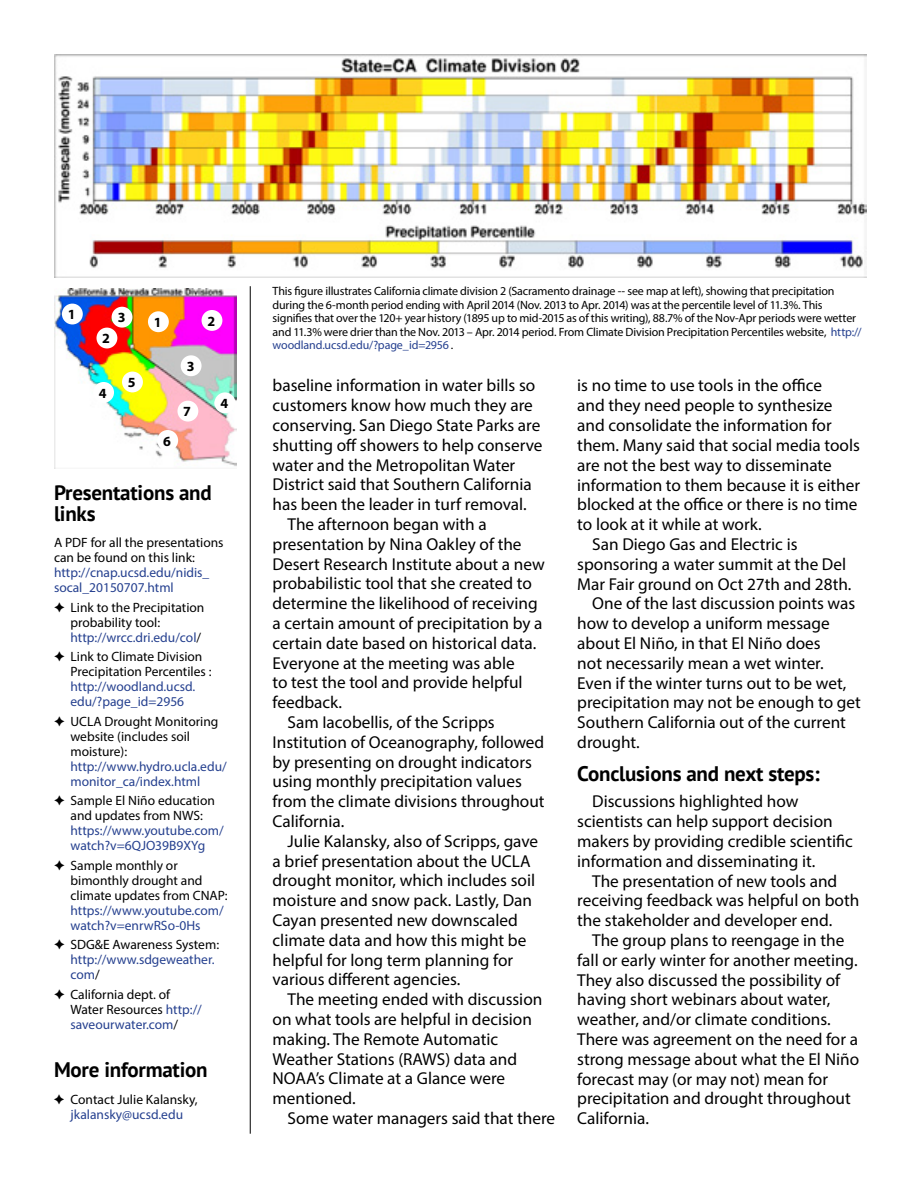
<style>
.page{position:relative;width:918px;height:1188px;background:#fff}
.page>*{position:absolute;margin:0;border:0;box-sizing:border-box;transform-origin:0 0}
.t1{font:700 21px/21px "PT Sans";letter-spacing:-.01em;color:#000}
.t2{font:17.25px/19.8px "Myriad Pro";color:#000}
.t3{font:700 14.1px "Myriad Pro";color:#000}
.t4{font:13.5px/15px "Myriad Pro";color:#000}
.t5{font:13.5px/15px "Myriad Pro";color:#25408f}
.t6{font:12px/13.5px "Myriad Pro";letter-spacing:-.015em;color:#000}
.s1{color:#25408f}
.s2{color:#000}
</style>
<div class="page">
<hr style="left:250px;top:286px;width:1px;height:848px;background:#000">
<img style="left:54px;top:54px;width:812px;height:223px">
<img style="left:54px;top:288px;width:182px;height:181px">
<div style="left:97px;top:328px;width:20px;height:20px;background:#fff;border-radius:50%"></div>
<div style="left:62px;top:304px;width:21px;height:20px;background:#fff;border-radius:50%"></div>
<div style="left:122px;top:372px;width:21px;height:20px;background:#fff;border-radius:50%"></div>
<div style="left:177px;top:401px;width:21px;height:21px;background:#fff;border-radius:50%"></div>
<div style="left:148px;top:311px;width:21px;height:21px;background:#fff;border-radius:50%"></div>
<div style="left:202px;top:310px;width:20px;height:21px;background:#fff;border-radius:50%"></div>
<div style="left:112px;top:307px;width:20px;height:21px;background:#fff;border-radius:50%"></div>
<div style="left:93px;top:382px;width:21px;height:21px;background:#fff;border-radius:50%"></div>
<div style="left:157px;top:430px;width:21px;height:21px;background:#fff;border-radius:50%"></div>
<div style="left:181px;top:355px;width:21px;height:21px;background:#fff;border-radius:50%"></div>
<div style="left:215px;top:392px;width:20px;height:21px;background:#fff;border-radius:50%"></div>
<p class="t3" style="left:68px;top:305px;width:9px">1</p>
<p class="t3" style="left:102px;top:329px;width:9px">2</p>
<p class="t3" style="left:99px;top:384px;width:9px">4</p>
<p class="t3" style="left:118px;top:308px;width:9px">3</p>
<p class="t3" style="left:154px;top:313px;width:9px">1</p>
<p class="t3" style="left:207px;top:312px;width:9px">2</p>
<p class="t3" style="left:128px;top:373px;width:9px">5</p>
<p class="t3" style="left:187px;top:357px;width:9px">3</p>
<p class="t3" style="left:163px;top:432px;width:9px">6</p>
<p class="t3" style="left:183px;top:402px;width:9px">7</p>
<p class="t3" style="left:220px;top:394px;width:9px">4</p>
<p class="t1" style="left:54px;top:482px;width:159px">Presentations and links</p>
<p class="t4" style="left:54px;top:535px;width:171px">A PDF for all the presentations can be found on this link:</p>
<p class="t5" style="left:54px;top:565px;width:157px">http://cnap.ucsd.edu/nidis_ socal_20150707.html</p>
<p class="t4" style="left:70px;top:599px;width:135px;text-indent:-16px">✦ Link to the Precipitation probability tool: <span class="s1">http://wrcc.dri.edu/col</span>/</p>
<p class="t4" style="left:70px;top:649px;width:143px;text-indent:-16px">✦ Link to Climate Division<br>Precipitation Percentiles :</p>
<p class="t5" style="left:70px;top:679px;width:126px">http://woodland.ucsd. edu/?page_id=2956</p>
<p class="t4" style="left:70px;top:713px;width:149px;text-indent:-16px">✦ UCLA Drought Monitoring website (includes soil moisture):</p>
<p class="t5" style="left:70px;top:758px;width:158px">http://www.hydro.ucla.edu/ monitor_ca/index.html</p>
<p class="t4" style="left:54px;top:793px;width:162px;text-align:center">✦ Sample El Niño education and updates from NWS:</p>
<p class="t5" style="left:70px;top:823px;width:155px">https://www.youtube.com/ watch?v=6QJO39B9XYg</p>
<p class="t4" style="left:70px;top:857px;width:159px;text-indent:-16px">✦ Sample monthly or bimonthly drought and climate updates from CNAP:</p>
<p class="t5" style="left:70px;top:902px;width:155px">https://www.youtube.com/ watch?v=enrwRSo-0Hs</p>
<p class="t5" style="left:70px;top:937px;width:150px;text-indent:-16px"><span class="s2">✦ SDG&amp;E Awareness System: </span>http://www.sdgeweather. com<span class="s2">/</span></p>
<p class="t4" style="left:70px;top:986px;width:133px;text-indent:-16px">✦ California dept. of<br>Water Resources <span class="s1">http:// saveourwater.com</span>/</p>
<p class="t1" style="left:54px;top:1059px;width:155px">More information</p>
<p class="t4" style="left:54px;top:1091px;width:145px;text-align:center">✦ Contact Julie Kalansky, <span class="s1">jkalansky@ucsd.edu</span></p>
<p class="t6" style="left:273px;top:284px;width:591px">This figure illustrates California climate division 2 (Sacramento drainage -- see map at left), showing that precipitation during the 6-month period ending with April 2014 (Nov. 2013 to Apr. 2014) was at the percentile level of 11.3%. This signifies that over the 120+ year history (1895 up to mid-2015 as of this writing), 88.7% of the Nov-Apr periods were wetter and 11.3% were drier than the Nov. 2013 – Apr. 2014 period. From Climate Division Precipitation Percentiles website, <span class="s1">http:// woodland.ucsd.edu/?page_id=2956</span> .</p>
<p class="t2" style="left:273px;top:375px;width:264px">baseline information in water bills so</p>
<p class="t2" style="left:273px;top:395px;width:262px">customers know how much they are</p>
<p class="t2" style="left:273px;top:415px;width:269px">conserving. San Diego State Parks are</p>
<p class="t2" style="left:273px;top:435px;width:271px">shutting off showers to help conserve</p>
<p class="t2" style="left:273px;top:455px;width:244px">water and the Metropolitan Water</p>
<p class="t2" style="left:273px;top:474px;width:261px">District said that Southern California</p>
<p class="t2" style="left:273px;top:494px;width:256px">has been the leader in turf removal.</p>
<p class="t2" style="left:288px;top:514px;width:201px">The afternoon began with a</p>
<p class="t2" style="left:273px;top:534px;width:251px">presentation by Nina Oakley of the</p>
<p class="t2" style="left:273px;top:554px;width:274px">Desert Research Institute about a new</p>
<p class="t2" style="left:273px;top:573px;width:261px">probabilistic tool that she created to</p>
<p class="t2" style="left:273px;top:593px;width:267px">determine the likelihood of receiving</p>
<p class="t2" style="left:273px;top:613px;width:272px">a certain amount of precipitation by a</p>
<p class="t2" style="left:273px;top:633px;width:265px">certain date based on historical data.</p>
<p class="t2" style="left:273px;top:653px;width:244px">Everyone at the meeting was able</p>
<p class="t2" style="left:273px;top:672px;width:252px">to test the tool and provide helpful</p>
<p class="t2" style="left:273px;top:692px;width:71px">feedback.</p>
<p class="t2" style="left:288px;top:712px;width:209px">Sam Iacobellis, of the Scripps</p>
<p class="t2" style="left:273px;top:732px;width:273px">Institution of Oceanography, followed</p>
<p class="t2" style="left:273px;top:752px;width:261px">by presenting on drought indicators</p>
<p class="t2" style="left:273px;top:771px;width:251px">using monthly precipitation values</p>
<p class="t2" style="left:273px;top:791px;width:274px">from the climate divisions throughout</p>
<p class="t2" style="left:273px;top:811px;width:73px">California.</p>
<p class="t2" style="left:288px;top:831px;width:252px">Julie Kalansky, also of Scripps, gave</p>
<p class="t2" style="left:273px;top:851px;width:260px">a brief presentation about the UCLA</p>
<p class="t2" style="left:273px;top:871px;width:264px">drought monitor, which includes soil</p>
<p class="t2" style="left:273px;top:890px;width:261px">moisture and snow pack. Lastly, Dan</p>
<p class="t2" style="left:273px;top:910px;width:247px">Cayan presented new downscaled</p>
<p class="t2" style="left:273px;top:930px;width:255px">climate data and how this might be</p>
<p class="t2" style="left:273px;top:950px;width:242px">helpful for long term planning for</p>
<p class="t2" style="left:273px;top:970px;width:189px">various different agencies.</p>
<p class="t2" style="left:288px;top:989px;width:256px">The meeting ended with discussion</p>
<p class="t2" style="left:273px;top:1009px;width:261px">on what tools are helpful in decision</p>
<p class="t2" style="left:273px;top:1029px;width:227px">making. The Remote Automatic</p>
<p class="t2" style="left:273px;top:1049px;width:246px">Weather Stations (RAWS) data and</p>
<p class="t2" style="left:273px;top:1069px;width:234px">NOAA’s Climate at a Glance were</p>
<p class="t2" style="left:273px;top:1088px;width:85px">mentioned.</p>
<p class="t2" style="left:288px;top:1108px;width:269px">Some water managers said that there</p>
<p class="t2" style="left:577px;top:376px;width:246px">is no time to use tools in the office</p>
<p class="t2" style="left:577px;top:395px;width:257px">and they need people to synthesize</p>
<p class="t2" style="left:577px;top:415px;width:256px">and consolidate the information for</p>
<p class="t2" style="left:577px;top:435px;width:284px">them. Many said that social media tools</p>
<p class="t2" style="left:577px;top:455px;width:256px">are not the best way to disseminate</p>
<p class="t2" style="left:577px;top:475px;width:284px">information to them because it is either</p>
<p class="t2" style="left:577px;top:494px;width:282px">blocked at the office or there is no time</p>
<p class="t2" style="left:577px;top:514px;width:186px">to look at it while at work.</p>
<p class="t2" style="left:592px;top:534px;width:207px">San Diego Gas and Electric is</p>
<p class="t2" style="left:577px;top:554px;width:270px">sponsoring a water summit at the Del</p>
<p class="t2" style="left:577px;top:574px;width:276px">Mar Fair ground on Oct 27th and 28th.</p>
<p class="t2" style="left:592px;top:593px;width:265px">One of the last discussion points was</p>
<p class="t2" style="left:577px;top:613px;width:254px">how to develop a uniform message</p>
<p class="t2" style="left:577px;top:633px;width:245px">about El Niño, in that El Niño does</p>
<p class="t2" style="left:577px;top:653px;width:248px">not necessarily mean a wet winter.</p>
<p class="t2" style="left:577px;top:673px;width:271px">Even if the winter turns out to be wet,</p>
<p class="t2" style="left:577px;top:692px;width:285px">precipitation may not be enough to get</p>
<p class="t2" style="left:577px;top:712px;width:270px">Southern California out of the current</p>
<p class="t2" style="left:577px;top:732px;width:64px">drought.</p>
<p class="t1" style="left:577px;top:762px;width:244px">Conclusions and next steps:</p>
<p class="t2" style="left:577px;top:791px;width:277px;text-indent:15px">Discussions highlighted how scientists can help support decision makers by providing credible scientific information and disseminating it.</p>
<p class="t2" style="left:577px;top:871px;width:284px;text-indent:15px">The presentation of new tools and receiving feedback was helpful on both the stakeholder and developer end.</p>
<p class="t2" style="left:577px;top:930px;width:284px;text-indent:15px">The group plans to reengage in the fall or early winter for another meeting.<br>They also discussed the possibility of having short webinars about water, weather, and/or climate conditions.<br>There was agreement on the need for a strong message about what the El Niño forecast may (or may not) mean for precipitation and drought throughout California.</p>
</div>
